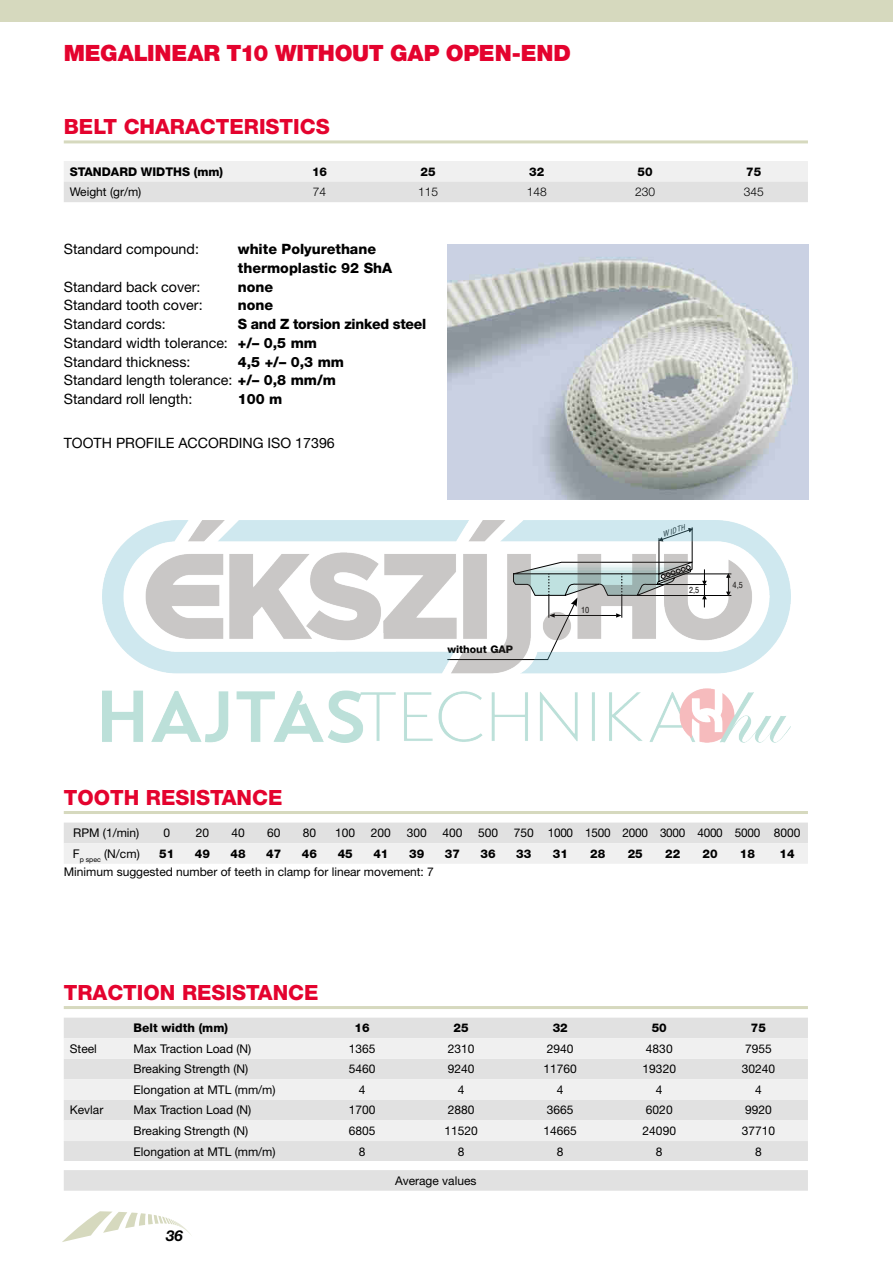
<style>
.page{position:relative;width:893px;height:1263px;background:#fff}
.page>*{position:absolute;margin:0;border:0;box-sizing:border-box;transform-origin:0 0}
.t1{font:900 22.5px "Helvetica Neue LT Std";letter-spacing:-.01em;color:#e4032e}
.t2{font:800 21px "Helvetica Neue LT Std";color:#e4032e}
.t3{font:italic 700 15px "Helvetica Neue LT Std";color:#000}
.t4{font:14.25px/18.8px "Helvetica Neue LT Std";color:#000}
.t5{font:800 14.25px/18.8px "Helvetica Neue LT Std";color:#000}
.t6{font:12px "Helvetica Neue LT Std";color:#000}
.t7{font:800 12px "Helvetica Neue LT Std";color:#000}
.t8{font:12px "Helvetica Neue LT Std";letter-spacing:-.02em;color:#000}
.t9{font:300 12px "Helvetica Neue LT Std";color:#000}
.t10{font:800 10.5px "Helvetica Neue LT Std";color:#000}
.t11{font:condensed 8.25px "Helvetica";color:#000}
.t12{font:italic condensed 7.35px "Helvetica";color:#000}
.s1{font-weight:800}
</style>
<div class="page">
<div style="left:0;top:0;width:893px;height:21px;background:#d6d9be"></div>
<svg style="left:62px;top:1211px;width:129px;height:31px"></svg>
<hr style="left:64px;top:140px;width:744px;height:3px;background:#d6d9be">
<svg style="left:64px;top:161px;width:744px;height:41px"></svg>
<hr style="left:64px;top:1006px;width:744px;height:3px;background:#d6d9be">
<div style="left:64px;top:1018px;width:744px;height:173px;background:#e1e1e1"></div>
<svg style="left:64px;top:1038px;width:744px;height:103px;fill:#f0f0f0"></svg>
<div style="left:64px;top:1161px;width:744px;height:9px;background:#fff"></div>
<hr style="left:64px;top:811px;width:744px;height:3px;background:#d6d9be">
<img style="left:447px;top:244px;width:362px;height:255px">
<svg style="left:64px;top:822px;width:744px;height:42px"></svg>
<img style="left:103px;top:521px;width:687px;height:221px">
<h1 class="t1" style="left:64px;top:39px;width:509px">MEGALINEAR T10 WITHOUT GAP OPEN-END</h1>
<h2 class="t2" style="left:64px;top:114px;width:268px">BELT CHARACTERISTICS</h2>
<p class="t7" style="left:70px;top:164px;width:155px">STANDARD WIDTHS (mm)</p>
<p class="t7" style="left:312px;top:164px;width:17px">16</p>
<p class="t7" style="left:421px;top:164px;width:17px">25</p>
<p class="t7" style="left:529px;top:164px;width:17px">32</p>
<p class="t7" style="left:638px;top:164px;width:17px">50</p>
<p class="t7" style="left:746px;top:164px;width:17px">75</p>
<p class="t6" style="left:70px;top:185px;width:73px">Weight (gr/m)</p>
<p class="t9" style="left:313px;top:185px;width:15px">74</p>
<p class="t9" style="left:418px;top:185px;width:22px">115</p>
<p class="t9" style="left:527px;top:185px;width:22px">148</p>
<p class="t9" style="left:635px;top:185px;width:22px">230</p>
<p class="t9" style="left:744px;top:185px;width:22px">345</p>
<p class="t4" style="left:64px;top:240px;width:137px">Standard compound:</p>
<p class="t5" style="left:238px;top:240px;width:156px">white Polyurethane thermoplastic 92 ShA</p>
<p class="t4" style="left:64px;top:277px;width:138px">Standard back cover:</p>
<p class="t5" style="left:238px;top:277px;width:37px">none</p>
<p class="t4" style="left:64px;top:296px;width:140px">Standard tooth cover:</p>
<p class="t5" style="left:238px;top:296px;width:37px">none</p>
<p class="t4" style="left:64px;top:315px;width:104px">Standard cords:</p>
<p class="t4" style="left:64px;top:315px;width:364px;text-indent:174px"><span class="s1">S and Z torsion zinked steel<br></span>Standard width tolerance: <span class="s1">+/– 0,5 mm<br></span>Standard thickness:</p>
<p class="t4" style="left:64px;top:352px;width:282px;text-indent:174px"><span class="s1">4,5 +/– 0,3 mm<br></span>Standard length tolerance: <span class="s1">+/– 0,8 mm/m<br></span>Standard roll length:</p>
<p class="t5" style="left:238px;top:390px;width:46px">100 m</p>
<p class="t4" style="left:64px;top:433px;width:273px">TOOTH PROFILE ACCORDING ISO 17396</p>
<h2 class="t2" style="left:64px;top:785px;width:220px">TOOTH RESISTANCE</h2>
<p class="t10" style="left:447px;top:643px;width:67px">without GAP</p>
<p class="t11" style="left:581px;top:605px;width:10px">10</p>
<p class="t12" style="left:661px;top:530px;width:25px;rotate:-19deg">WIDTH</p>
<p class="t11" style="left:689px;top:585px;width:12px">2,5</p>
<p class="t11" style="left:733px;top:580px;width:12px">4,5</p>
<p class="t6" style="left:73px;top:826px;width:68px">RPM (1/min)</p>
<p class="t6" style="left:163px;top:826px;width:8px">0</p>
<p class="t6" style="left:196px;top:826px;width:15px">20</p>
<p class="t6" style="left:231px;top:826px;width:15px">40</p>
<p class="t6" style="left:267px;top:826px;width:15px">60</p>
<p class="t6" style="left:303px;top:826px;width:15px">80</p>
<p class="t6" style="left:335px;top:826px;width:22px">100</p>
<p class="t6" style="left:371px;top:826px;width:22px">200</p>
<p class="t6" style="left:407px;top:826px;width:22px">300</p>
<p class="t6" style="left:442px;top:826px;width:22px">400</p>
<p class="t6" style="left:478px;top:826px;width:22px">500</p>
<p class="t8" style="left:514px;top:826px;width:288px">750 1000 1500 2000 3000 4000 5000 8000</p>
<p class="t6" style="left:73px;top:846px;width:68px">F<sub>p</sub> <sub>spec</sub> (N/cm)</p>
<p class="t7" style="left:159px;top:846px;width:17px">51</p>
<p class="t7" style="left:195px;top:846px;width:17px">49</p>
<p class="t7" style="left:231px;top:846px;width:17px">48</p>
<p class="t7" style="left:266px;top:846px;width:17px">47</p>
<p class="t7" style="left:302px;top:846px;width:17px">46</p>
<p class="t7" style="left:338px;top:846px;width:17px">45</p>
<p class="t7" style="left:373px;top:846px;width:17px">41</p>
<p class="t7" style="left:409px;top:846px;width:17px">39</p>
<p class="t7" style="left:445px;top:846px;width:17px">37</p>
<p class="t7" style="left:481px;top:846px;width:17px">36</p>
<p class="t7" style="left:516px;top:846px;width:17px">33</p>
<p class="t7" style="left:553px;top:846px;width:17px">31</p>
<p class="t7" style="left:590px;top:846px;width:17px">28</p>
<p class="t7" style="left:628px;top:846px;width:17px">25</p>
<p class="t7" style="left:665px;top:846px;width:17px">22</p>
<p class="t7" style="left:702px;top:846px;width:17px">20</p>
<p class="t7" style="left:740px;top:846px;width:17px">18</p>
<p class="t7" style="left:779px;top:846px;width:17px">14</p>
<p class="t6" style="left:64px;top:864px;width:372px">Minimum suggested number of teeth in clamp for linear movement: 7</p>
<h2 class="t2" style="left:64px;top:980px;width:256px">TRACTION RESISTANCE</h2>
<p class="t7" style="left:134px;top:1021px;width:96px">Belt width (mm)</p>
<p class="t7" style="left:354px;top:1021px;width:17px">16</p>
<p class="t7" style="left:454px;top:1021px;width:17px">25</p>
<p class="t7" style="left:553px;top:1021px;width:17px">32</p>
<p class="t7" style="left:652px;top:1021px;width:17px">50</p>
<p class="t7" style="left:751px;top:1021px;width:17px">75</p>
<p class="t6" style="left:70px;top:1041px;width:29px">Steel</p>
<p class="t6" style="left:134px;top:1041px;width:119px">Max Traction Load (N)</p>
<p class="t6" style="left:349px;top:1041px;width:28px">1365</p>
<p class="t6" style="left:448px;top:1041px;width:28px">2310</p>
<p class="t6" style="left:547px;top:1041px;width:28px">2940</p>
<p class="t6" style="left:646px;top:1041px;width:28px">4830</p>
<p class="t6" style="left:745px;top:1041px;width:28px">7955</p>
<p class="t6" style="left:134px;top:1062px;width:116px">Breaking Strength (N)</p>
<p class="t6" style="left:349px;top:1062px;width:28px">5460</p>
<p class="t6" style="left:448px;top:1062px;width:28px">9240</p>
<p class="t6" style="left:544px;top:1062px;width:35px">11760</p>
<p class="t6" style="left:643px;top:1062px;width:35px">19320</p>
<p class="t6" style="left:742px;top:1062px;width:35px">30240</p>
<p class="t6" style="left:134px;top:1082px;width:144px">Elongation at MTL (mm/m)</p>
<p class="t6" style="left:359px;top:1082px;width:8px">4</p>
<p class="t6" style="left:458px;top:1082px;width:8px">4</p>
<p class="t6" style="left:557px;top:1082px;width:8px">4</p>
<p class="t6" style="left:656px;top:1082px;width:8px">4</p>
<p class="t6" style="left:755px;top:1082px;width:8px">4</p>
<p class="t6" style="left:70px;top:1103px;width:35px">Kevlar</p>
<p class="t6" style="left:134px;top:1103px;width:119px">Max Traction Load (N)</p>
<p class="t6" style="left:349px;top:1103px;width:28px">1700</p>
<p class="t6" style="left:448px;top:1103px;width:28px">2880</p>
<p class="t6" style="left:547px;top:1103px;width:28px">3665</p>
<p class="t6" style="left:646px;top:1103px;width:28px">6020</p>
<p class="t6" style="left:745px;top:1103px;width:28px">9920</p>
<p class="t6" style="left:134px;top:1123px;width:116px">Breaking Strength (N)</p>
<p class="t6" style="left:349px;top:1123px;width:28px">6805</p>
<p class="t6" style="left:444px;top:1123px;width:35px">11520</p>
<p class="t6" style="left:544px;top:1123px;width:35px">14665</p>
<p class="t6" style="left:643px;top:1123px;width:35px">24090</p>
<p class="t6" style="left:742px;top:1123px;width:35px">37710</p>
<p class="t6" style="left:134px;top:1144px;width:144px">Elongation at MTL (mm/m)</p>
<p class="t6" style="left:359px;top:1144px;width:8px">8</p>
<p class="t6" style="left:458px;top:1144px;width:8px">8</p>
<p class="t6" style="left:557px;top:1144px;width:8px">8</p>
<p class="t6" style="left:656px;top:1144px;width:8px">8</p>
<p class="t6" style="left:755px;top:1144px;width:8px">8</p>
<p class="t6" style="left:395px;top:1173px;width:83px">Average values</p>
<p class="t3" style="left:166px;top:1226px;width:18px">36</p>
</div>
